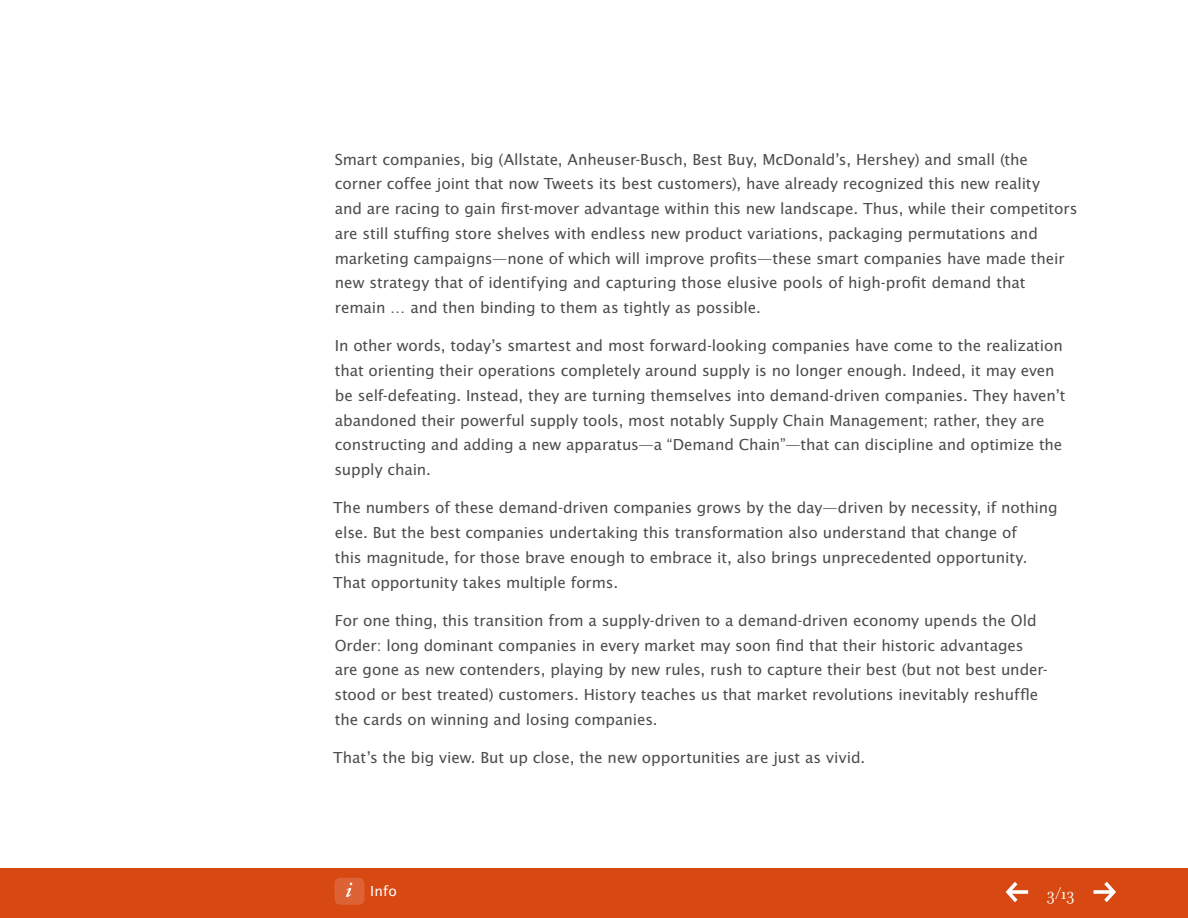
<style>
.page{position:relative;width:1188px;height:918px;background:#fff}
.page>*{position:absolute;margin:0;border:0;box-sizing:border-box;transform-origin:0 0}
.t1{font:18px "Filosofia OT";color:#fff}
.t2{font:16.5px/24.8px "Lucida Sans EFOP";letter-spacing:-.005em;color:#4b4c4d}
.t3{font:15px "Lucida Sans EFOP";color:#fff}
</style>
<div class="page">
<div style="left:0;top:869px;width:1188px;height:49px;background:#d74812"></div>
<div style="left:334px;top:878px;width:30px;height:27px;background:#dd6336;border-radius:6px"></div>
<svg style="left:346px;top:883px;width:6px;height:14px"></svg>
<svg style="left:1006px;top:882px;width:22px;height:20px"></svg>
<svg style="left:1094px;top:882px;width:22px;height:20px"></svg>
<p class="t2" style="left:335px;top:148px;width:744px">Smart companies, big (Allstate, Anheuser-Busch, Best Buy, McDonald’s, Hershey) and small (the corner coffee joint that now Tweets its best customers), have already recognized this new reality<br>and are racing to gain first-mover advantage within this new landscape. Thus, while their competitors are still stuffing store shelves with endless new product variations, packaging permutations and marketing campaigns—none of which will improve profits—these smart companies have made their new strategy that of identifying and capturing those elusive pools of high-profit demand that remain … and then binding to them as tightly as possible.</p>
<p class="t2" style="left:335px;top:334px;width:733px">In other words, today’s smartest and most forward-looking companies have come to the realization that orienting their operations completely around supply is no longer enough. Indeed, it may even be self-defeating. Instead, they are turning themselves into demand-driven companies. They haven’t abandoned their powerful supply tools, most notably Supply Chain Management; rather, they are constructing and adding a new apparatus—a “Demand Chain”—that can discipline and optimize the supply chain.</p>
<p class="t2" style="left:333px;top:496px;width:726px">The numbers of these demand-driven companies grows by the day—driven by necessity, if nothing else. But the best companies undertaking this transformation also understand that change of<br>this magnitude, for those brave enough to embrace it, also brings unprecedented opportunity.<br>That opportunity takes multiple forms.</p>
<p class="t2" style="left:335px;top:609px;width:715px">For one thing, this transition from a supply-driven to a demand-driven economy upends the Old Order: long dominant companies in every market may soon find that their historic advantages are gone as new contenders, playing by new rules, rush to capture their best (but not best under&shy;stood or best treated) customers. History teaches us that market revolutions inevitably reshuffle the cards on winning and losing companies.</p>
<p class="t2" style="left:333px;top:746px;width:533px">That’s the big view. But up close, the new opportunities are just as vivid.</p>
<p class="t3" style="left:370px;top:883px;width:28px">Info</p>
<p class="t1" style="left:1047px;top:884px;width:30px">3/13</p>
</div>
